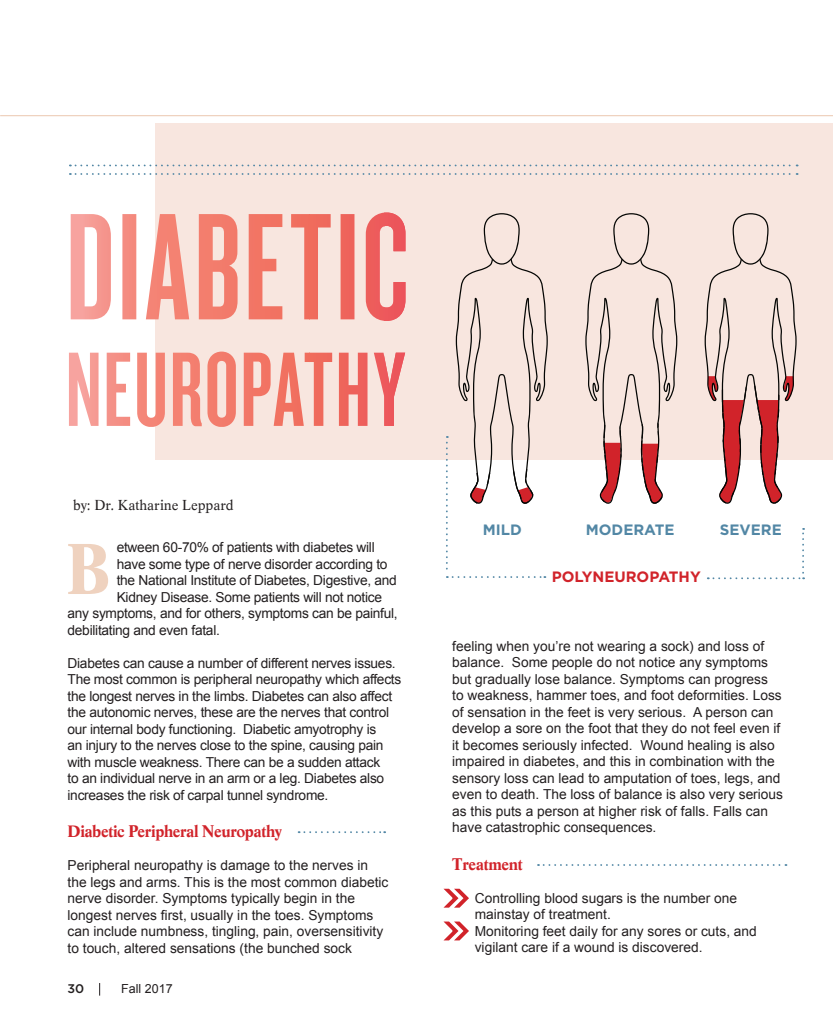
<style>
.page{position:relative;width:833px;height:1035px;background:#fff}
.page>*{position:absolute;margin:0;border:0;box-sizing:border-box;transform-origin:0 0}
.t1{font:700 75px "Lyon";color:#efd2bf}
.t2{font:700 17.5px "Lyon";letter-spacing:-.025em;color:#d1232a}
.t3{font:15px "Lyon";color:#231f20}
.t4{font:700 15px "Gotham";color:#5287a5}
.t5{font:700 15px "Gotham";color:#d1232a}
.t6{font:13.75px/16.5px "Arial";color:#231f20}
.t7{font:13.75px/16.5px "Arial";letter-spacing:-.02em;color:#231f20}
.t8{font:12.5px "Arial";color:#231f20}
.t9{font:500 12.5px "Gotham";color:#231f20}
</style>
<div class="page">
<svg style="left:99px;top:983px;width:1px;height:13px"></svg>
<hr style="left:0;top:115px;width:832px;height:1px;background:#efd2bf">
<svg style="left:298px;top:831px;width:87px;height:2px"></svg>
<svg style="left:538px;top:864px;width:248px;height:2px"></svg>
<svg style="left:443px;top:889px;width:26px;height:19px"></svg>
<svg style="left:444px;top:922px;width:25px;height:18px"></svg>
<div style="left:155px;top:124px;width:677px;height:336px;background:#f8e6df"></div>
<svg style="left:69px;top:213px;width:336px;height:214px"></svg>
<svg style="left:707px;top:528px;width:97px;height:51px"></svg>
<svg style="left:70px;top:173px;width:727px;height:2px"></svg>
<svg style="left:70px;top:165px;width:727px;height:1px"></svg>
<svg style="left:704px;top:213px;width:92px;height:291px"></svg>
<svg style="left:585px;top:213px;width:92px;height:291px"></svg>
<svg style="left:446px;top:213px;width:101px;height:365px"></svg>
<p class="t3" style="left:73px;top:496px;width:162px">by: Dr. Katharine Leppard</p>
<p class="t7" style="left:117px;top:539px;width:259px">etween 60-70% of patients with diabetes will</p>
<p class="t7" style="left:117px;top:556px;width:272px">have some type of nerve disorder according to</p>
<p class="t7" style="left:117px;top:572px;width:282px">the National Institute of Diabetes, Digestive, and</p>
<p class="t7" style="left:117px;top:589px;width:267px">Kidney Disease. Some patients will not notice</p>
<p class="t7" style="left:68px;top:605px;width:332px">any symptoms, and for others, symptoms can be painful,</p>
<p class="t7" style="left:68px;top:622px;width:154px">debilitating and even fatal.</p>
<p class="t7" style="left:68px;top:655px;width:335px">Diabetes can cause a number of different nerves issues.<br>The most common is peripheral neuropathy which affects the longest nerves in the limbs. Diabetes can also affect the autonomic nerves, these are the nerves that control our internal body functioning. Diabetic amyotrophy is<br>an injury to the nerves close to the spine, causing pain with muscle weakness. There can be a sudden attack<br>to an individual nerve in an arm or a leg. Diabetes also increases the risk of carpal tunnel syndrome.</p>
<p class="t2" style="left:68px;top:821px;width:216px">Diabetic Peripheral Neuropathy</p>
<p class="t6" style="left:68px;top:857px;width:322px">Peripheral neuropathy is damage to the nerves in the legs and arms. This is the most common diabetic nerve disorder. Symptoms typically begin in the longest nerves first, usually in the toes. Symptoms can include numbness, tingling, pain, oversensitivity to touch, altered sensations (the bunched sock</p>
<p class="t1" style="left:66px;top:526px;width:47px">B</p>
<p class="t9" style="left:68px;top:981px;width:18px">30</p>
<p class="t8" style="left:121px;top:980px;width:53px">Fall 2017</p>
<p class="t4" style="left:482px;top:521px;width:41px">MILD</p>
<p class="t4" style="left:586px;top:521px;width:90px">MODERATE</p>
<p class="t5" style="left:551px;top:568px;width:151px">POLYNEUROPATHY</p>
<p class="t4" style="left:719px;top:521px;width:63px">SEVERE</p>
<p class="t6" style="left:452px;top:638px;width:332px">feeling when you’re not wearing a sock) and loss of balance. Some people do not notice any symptoms but gradually lose balance. Symptoms can progress<br>to weakness, hammer toes, and foot deformities. Loss of sensation in the feet is very serious. A person can develop a sore on the foot that they do not feel even if it becomes seriously infected. Wound healing is also impaired in diabetes, and this in combination with the sensory loss can lead to amputation of toes, legs, and even to death. The loss of balance is also very serious as this puts a person at higher risk of falls. Falls can have catastrophic consequences.</p>
<p class="t2" style="left:452px;top:854px;width:72px">Treatment</p>
<p class="t6" style="left:474px;top:890px;width:264px;text-indent:-22px">• Controlling blood sugars is the number one mainstay of treatment.</p>
<p class="t6" style="left:474px;top:923px;width:283px;text-indent:-22px">• Monitoring feet daily for any sores or cuts, and vigilant care if a wound is discovered.</p>
</div>
